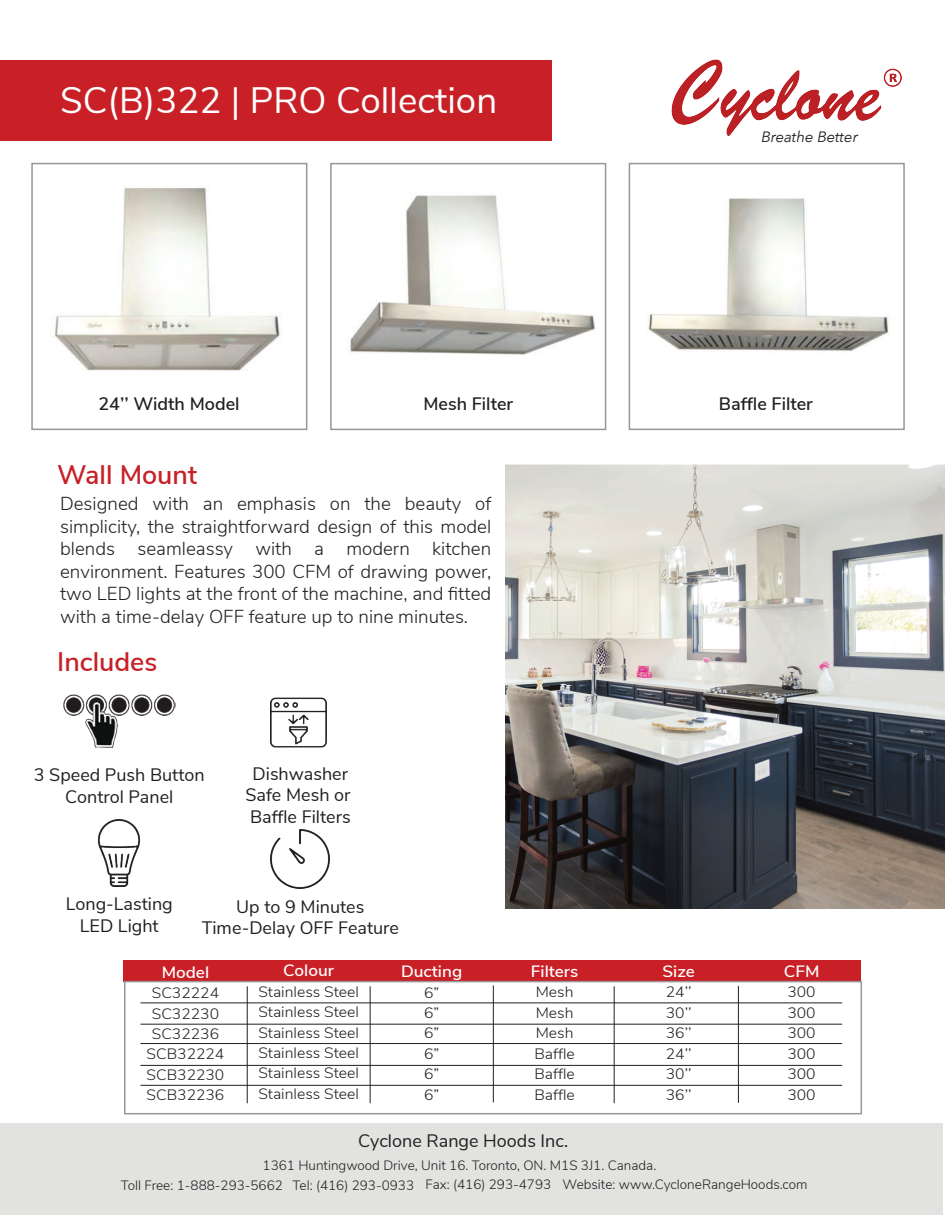
<style>
.page{position:relative;width:945px;height:1215px;background:#fff}
.page>*{position:absolute;margin:0;border:0;box-sizing:border-box;transform-origin:0 0}
.t1{font:36.75px "Nunito Sans";color:#fff}
.t2{font:600 26.85px "Nunito Sans";color:#c82026}
.t3{font:300 18.75px/22.5px "Nunito Sans";color:#231f20;text-align:justify}
.t4{font:18px/21.6px "Nunito Sans";color:#231f20;text-align:center}
.t5{font:600 18px "Nunito Sans";color:#231f20}
.t6{font:600 16.35px "Nunito Sans";color:#fff;scale:1.05 1}
.t7{font:300 15px/20.4px "Nunito Sans";color:#231f20;text-align:justify;scale:1.05 1}
.t8{font:italic 15px "Avenir Next";color:#231f20}
.t9{font:300 13.5px/19px "Nunito Sans";color:#231f20}
</style>
<div class="page">
<div style="left:0;top:60px;width:552px;height:81px;background:#c82026"></div>
<div style="left:0;top:1123px;width:942px;height:92px;background:#e2e2e0"></div>
<img style="left:271px;top:829px;width:59px;height:59px">
<img style="left:271px;top:697px;width:56px;height:51px">
<img style="left:97px;top:820px;width:44px;height:67px">
<div style="left:124px;top:960px;width:737px;height:22px;background:#c82026"></div>
<div style="left:124px;top:981px;width:738px;height:133px;border:2px solid #999697"></div>
<hr style="left:247px;top:986px;width:1px;height:117px;background:#231f20">
<hr style="left:370px;top:986px;width:1px;height:117px;background:#231f20">
<hr style="left:493px;top:985px;width:1px;height:117px;background:#231f20">
<hr style="left:614px;top:986px;width:1px;height:117px;background:#231f20">
<hr style="left:738px;top:986px;width:1px;height:117px;background:#231f20">
<hr style="left:140px;top:1024px;width:702px;height:1px;background:#231f20">
<hr style="left:140px;top:1003px;width:702px;height:1px;background:#231f20">
<hr style="left:140px;top:1065px;width:702px;height:1px;background:#231f20">
<hr style="left:140px;top:1043px;width:702px;height:1px;background:#231f20">
<hr style="left:140px;top:1085px;width:702px;height:1px;background:#231f20">
<div style="left:31px;top:163px;width:276px;height:267px;border:2px solid #999697"></div>
<div style="left:330px;top:163px;width:276px;height:267px;border:2px solid #999697"></div>
<div style="left:629px;top:163px;width:276px;height:267px;border:2px solid #999697"></div>
<img style="left:647px;top:198px;width:243px;height:154px">
<img style="left:350px;top:195px;width:246px;height:160px">
<img style="left:54px;top:187px;width:228px;height:184px">
<img style="left:506px;top:465px;width:439px;height:443px">
<img style="left:671px;top:59px;width:230px;height:77px">
<img style="left:63px;top:695px;width:112px;height:53px">
<h1 class="t1" style="left:60px;top:74px;width:439px">SC(B)322 | PRO Collection</h1>
<p class="t8" style="left:761px;top:124px;width:98px">Breathe Better</p>
<p class="t5" style="left:98px;top:391px;width:143px">24’’ Width Model</p>
<p class="t5" style="left:423px;top:391px;width:91px">Mesh Filter</p>
<p class="t5" style="left:719px;top:391px;width:95px">Baffle Filter</p>
<h2 class="t2" style="left:57px;top:455px;width:142px">Wall Mount</h2>
<p class="t3" style="left:60px;top:491px;width:433px">Designed with an emphasis on the beauty of simplicity, the straightforward design of this model blends seamleassy with a modern kitchen environment. Features 300 CFM of drawing power, two LED lights at the front of the machine, and fitted with a time-delay OFF feature up to nine minutes.</p>
<h2 class="t2" style="left:57px;top:642px;width:102px">Includes</h2>
<p class="t4" style="left:34px;top:763px;width:172px">3 Speed Push Button<br>Control Panel</p>
<p class="t4" style="left:245px;top:762px;width:107px">Dishwasher<br>Safe Mesh or<br>Baffle Filters</p>
<p class="t4" style="left:66px;top:892px;width:108px">Long-Lasting<br>LED Light</p>
<p class="t4" style="left:202px;top:895px;width:199px">Up to 9 Minutes<br>Time-Delay OFF Feature</p>
<p class="t6" style="left:162px;top:960px;width:47px">Model</p>
<p class="t7" style="left:147px;top:982px;width:76px;text-align:center">SC32224<br>SC32230<br>SC32236<br>SCB32224<br>SCB32230<br>SCB32236</p>
<p class="t6" style="left:283px;top:959px;width:50px">Colour</p>
<p class="t7" style="left:258px;top:980px;width:97px">Stainless Steel Stainless Steel Stainless Steel Stainless Steel Stainless Steel Stainless Steel</p>
<p class="t6" style="left:401px;top:959px;width:60px">Ducting</p>
<p class="t7" style="left:424px;top:981px;width:16px">6’’ 6’’ 6’’ 6’’ 6’’ 6’’</p>
<p class="t6" style="left:531px;top:959px;width:47px">Filters</p>
<p class="t7" style="left:534px;top:981px;width:40px">Mesh Mesh Mesh Baffle Baffle Baffle</p>
<p class="t6" style="left:663px;top:959px;width:32px">Size</p>
<p class="t7" style="left:666px;top:981px;width:26px">24’’ 30’’ 36’’ 24’’ 30’’ 36’’</p>
<p class="t6" style="left:784px;top:959px;width:35px">CFM</p>
<p class="t7" style="left:787px;top:981px;width:28px">300<br>300<br>300<br>300<br>300<br>300</p>
<p class="t4" style="left:358px;top:1129px;width:212px">Cyclone Range Hoods Inc.</p>
<p class="t9" style="left:121px;top:1155px;width:688px;text-indent:142px">1361 Huntingwood Drive, Unit 16. Toronto, ON. M1S 3J1. Canada.<br>Toll Free: 1-888-293-5662 Tel: (416) 293-0933 Fax: (416) 293-4793 Website: www.CycloneRangeHoods.com</p>
</div>
